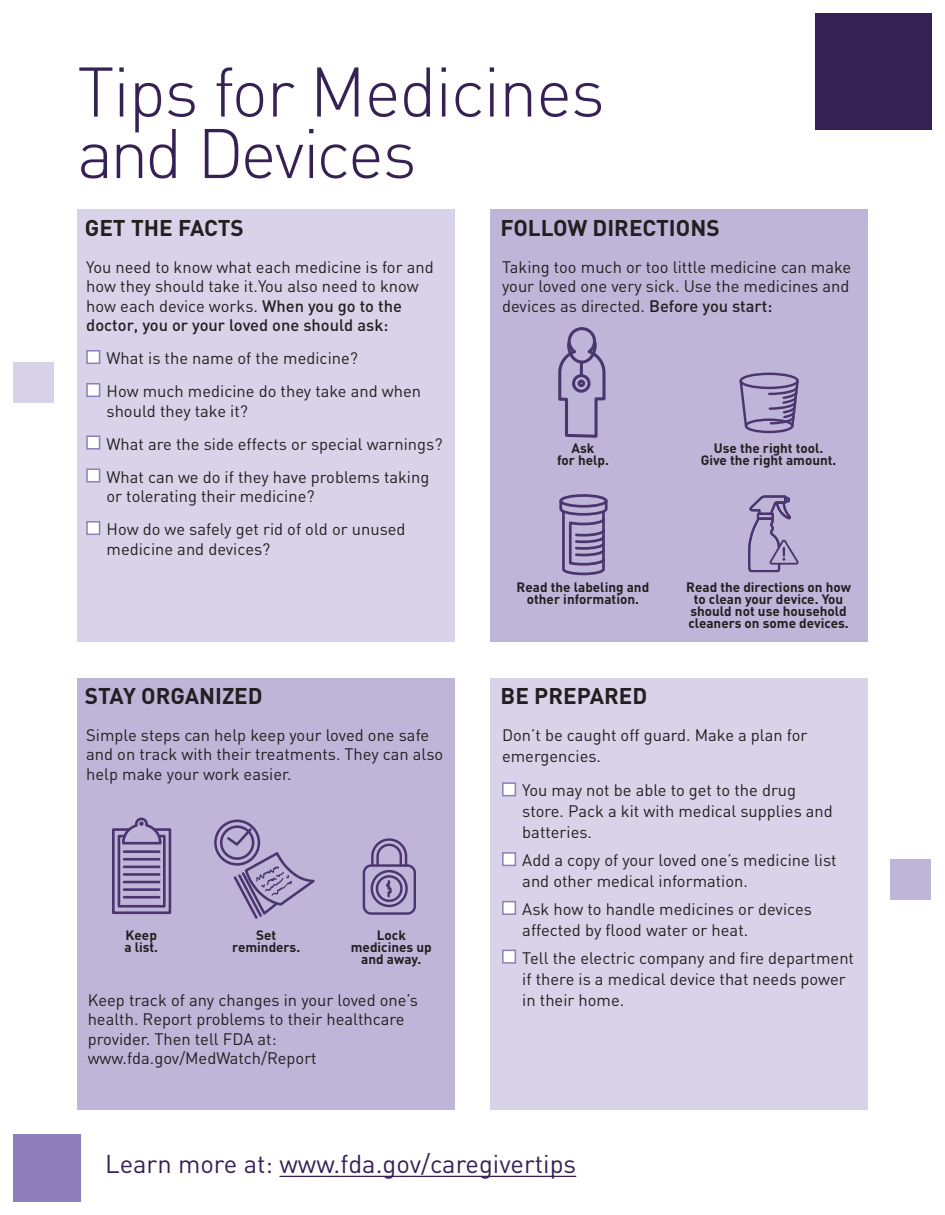
<style>
.page{position:relative;width:945px;height:1215px;background:#fff}
.page>*{position:absolute;margin:0;border:0;box-sizing:border-box;transform-origin:0 0}
.t1{font:300 69px/61.5px "DIN";letter-spacing:-.02em;color:#362155}
.t2{font:25.5px "DIN";color:#362155}
.t3{font:700 22.5px "DIN";color:#231f20}
.t4{font:16.5px/19.5px "DIN";color:#231f20}
.t5{font:700 13.5px/12px "DIN";color:#231f20;text-align:center}
.s1{font-weight:500}
</style>
<div class="page">
<div style="left:77px;top:209px;width:378px;height:432px;background:#d8d3e9"></div>
<div style="left:77px;top:678px;width:378px;height:432px;background:#bfb5d8"></div>
<div style="left:490px;top:209px;width:378px;height:432px;background:#bfb5d8"></div>
<div style="left:490px;top:678px;width:378px;height:432px;background:#d8d3e9"></div>
<div style="left:86px;top:350px;width:14px;height:14px;background:#fff;border:2px solid #8e7eba"></div>
<div style="left:86px;top:383px;width:14px;height:14px;background:#fff;border:2px solid #8e7eba"></div>
<div style="left:86px;top:436px;width:14px;height:14px;background:#fff;border:2px solid #8e7eba"></div>
<div style="left:86px;top:469px;width:14px;height:14px;background:#fff;border:2px solid #8e7eba"></div>
<div style="left:86px;top:521px;width:14px;height:14px;background:#fff;border:2px solid #8e7eba"></div>
<div style="left:502px;top:782px;width:14px;height:14px;background:#fff;border:2px solid #8e7eba"></div>
<div style="left:502px;top:852px;width:14px;height:14px;background:#fff;border:2px solid #8e7eba"></div>
<div style="left:502px;top:901px;width:14px;height:14px;background:#fff;border:2px solid #8e7eba"></div>
<div style="left:502px;top:950px;width:14px;height:14px;background:#fff;border:2px solid #8e7eba"></div>
<hr style="left:279px;top:1176px;width:297px;height:1px;background:#362155">
<svg style="left:558px;top:327px;width:48px;height:111px"></svg>
<hr style="left:580px;top:362px;width:3px;height:14px;background:#4a356f">
<div style="left:572px;top:374px;width:19px;height:19px;border:3px solid #4a356f;border-radius:50%"></div>
<div style="left:577px;top:380px;width:8px;height:7px;border:3px solid #4a356f;border-radius:50%"></div>
<svg style="left:112px;top:817px;width:60px;height:98px"></svg>
<div style="left:363px;top:864px;width:53px;height:51px;border:2px solid #4a356f;border-radius:7px"></div>
<svg style="left:370px;top:838px;width:38px;height:29px"></svg>
<div style="left:376px;top:875px;width:27px;height:27px;border:2px solid #4a356f;border-radius:50%"></div>
<div style="left:371px;top:870px;width:37px;height:37px;border:2px solid #4a356f;border-radius:50%"></div>
<svg style="left:382px;top:879px;width:10px;height:20px"></svg>
<div style="left:214px;top:820px;width:46px;height:46px;border:3px solid #4a356f;border-radius:50%"></div>
<div style="left:220px;top:825px;width:34px;height:35px;border:3px solid #4a356f;border-radius:50%"></div>
<svg style="left:225px;top:826px;width:90px;height:93px"></svg>
<div style="left:559px;top:494px;width:49px;height:14px;border:3px solid #4a356f;border-radius:50%"></div>
<svg style="left:559px;top:498px;width:49px;height:78px"></svg>
<div style="left:740px;top:373px;width:59px;height:16px;border:2px solid #4a356f;border-radius:50%"></div>
<div style="left:745px;top:419px;width:49px;height:14px;border:2px solid #4a356f;border-radius:50%"></div>
<svg style="left:767px;top:378px;width:32px;height:51px"></svg>
<svg style="left:739px;top:378px;width:10px;height:51px"></svg>
<div style="left:815px;top:14px;width:117px;height:116px;background:#362155"></div>
<div style="left:14px;top:1134px;width:67px;height:68px;background:#8e7eba"></div>
<div style="left:14px;top:362px;width:40px;height:41px;background:#d8d3e9"></div>
<div style="left:890px;top:859px;width:41px;height:41px;background:#bfb5d8"></div>
<svg style="left:748px;top:495px;width:51px;height:78px"></svg>
<p class="t1" style="left:77px;top:60px;width:529px">Tips for Medicines and Devices</p>
<p class="t3" style="left:85px;top:213px;width:161px">GET THE FACTS</p>
<p class="t4" style="left:86px;top:257px;width:349px">You need to know what each medicine is for and how they should take it.You also need to know how each device works. <span class="s1">When you go to the doctor, you or your loved one should ask:</span></p>
<p class="t4" style="left:107px;top:348px;width:253px">What is the name of the medicine?</p>
<p class="t4" style="left:107px;top:381px;width:316px">How much medicine do they take and when should they take it?</p>
<p class="t4" style="left:107px;top:434px;width:338px">What are the side effects or special warnings?</p>
<p class="t4" style="left:107px;top:467px;width:324px">What can we do if they have problems taking or tolerating their medicine?</p>
<p class="t4" style="left:107px;top:519px;width:301px">How do we safely get rid of old or unused medicine and devices?</p>
<p class="t3" style="left:85px;top:681px;width:179px">STAY ORGANIZED</p>
<p class="t4" style="left:86px;top:725px;width:359px">Simple steps can help keep your loved one safe and on track with their treatments. They can also help make your work easier.</p>
<p class="t5" style="left:124px;top:929px;width:35px;text-align:left">Keep a list.</p>
<p class="t5" style="left:232px;top:929px;width:69px">Set reminders.</p>
<p class="t5" style="left:351px;top:929px;width:83px">Lock medicines up and away.</p>
<p class="t4" style="left:88px;top:990px;width:332px">Keep track of any changes in your loved one’s health. Report problems to their healthcare provider. Then tell FDA at: www.fda.gov/MedWatch/Report</p>
<p class="t3" style="left:501px;top:213px;width:221px">FOLLOW DIRECTIONS</p>
<p class="t4" style="left:502px;top:257px;width:351px;text-align:justify">Taking too much or too little medicine can make your loved one very sick. Use the medicines and devices as directed. <span class="s1">Before you start:</span></p>
<p class="t5" style="left:557px;top:441px;width:53px">Ask<br>for help.</p>
<p class="t5" style="left:701px;top:441px;width:137px">Use the right tool.<br>Give the right amount.</p>
<p class="t5" style="left:517px;top:581px;width:134px">Read the labeling and other information.</p>
<p class="t3" style="left:501px;top:681px;width:148px">BE PREPARED</p>
<p class="t5" style="left:686px;top:581px;width:166px">Read the directions on how to clean your device. You should not use household cleaners on some devices.</p>
<p class="t4" style="left:502px;top:724px;width:307px;line-height:21px">Don’t be caught off guard. Make a plan for emergencies.</p>
<p class="t4" style="left:522px;top:780px;width:312px;line-height:21px">You may not be able to get to the drug store. Pack a kit with medical supplies and batteries.</p>
<p class="t4" style="left:522px;top:849px;width:316px;line-height:21px">Add a copy of your loved one’s medicine list and other medical information.</p>
<p class="t4" style="left:522px;top:898px;width:291px;line-height:21px">Ask how to handle medicines or devices affected by flood water or heat.</p>
<p class="t4" style="left:522px;top:947px;width:333px;line-height:21px">Tell the electric company and fire department if there is a medical device that needs power in their home.</p>
<p class="t2" style="left:105px;top:1148px;width:473px">Learn more at: www.fda.gov/caregivertips</p>
</div>
